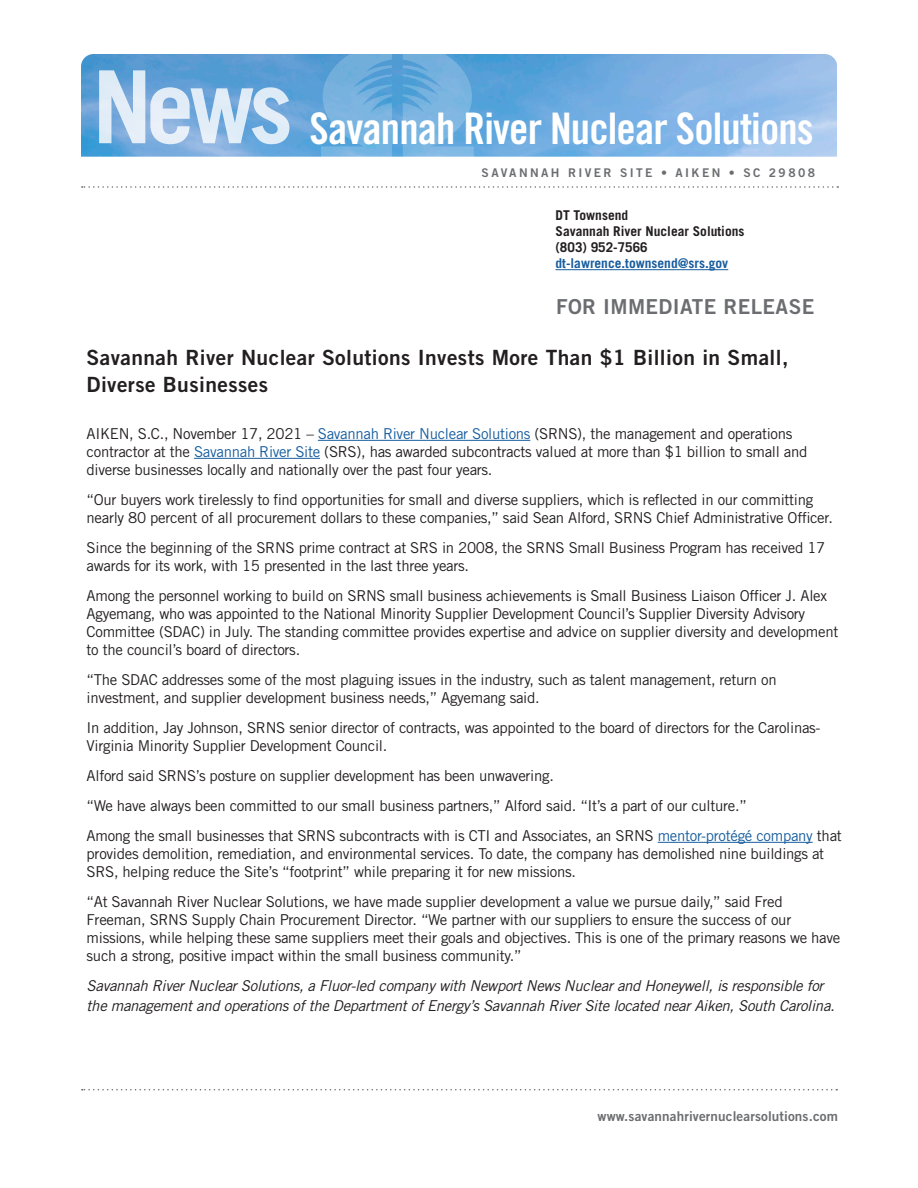
<style>
.page{position:relative;width:918px;height:1188px;background:#fff}
.page>*{position:absolute;margin:0;border:0;box-sizing:border-box;transform-origin:0 0}
.t1{font:43.5px "Trade Gothic LT Std Bd Cn 20";letter-spacing:-.02em;color:#fff}
._01_Headline_01{font:21px/27px "Trade Gothic LT Std Bd 2";letter-spacing:.02em;color:#231f20}
.t2{font:20.7px "Trade Gothic LT Std Bd 2";letter-spacing:.02em;color:#6c6d70}
._03_Body{font:15px/18px "Trade Gothic LT Std";letter-spacing:-.02em;color:#231f20}
._03_Body-2{font:italic 15px/19.8px "Trade Gothic LT Std";letter-spacing:-.02em;color:#231f20}
._07_Media_Contact{font:700 13.5px "Trade Gothic LT Std";color:#231f20}
.t3{font:13.5px "Trade Gothic LT Std Bd 2";letter-spacing:.01em;color:#6c6d70}
._07_Media_Contact-2{font:700 13.5px "Trade Gothic LT Std";color:#175d9e}
.t4{font:12px "Trade Gothic LT Std Bd 2";letter-spacing:.2em;color:#6c6d70}
.s1{color:#175d9e}
</style>
<div class="page">
<img style="left:81px;top:54px;width:756px;height:103px">
<svg style="left:321px;top:54px;width:71px;height:103px;background:#6daddc"></svg>
<svg style="left:403px;top:54px;width:71px;height:103px;background:#70afde"></svg>
<svg style="left:99px;top:70px;width:190px;height:74px;background:#a6c8e8"></svg>
<svg style="left:82px;top:1089px;width:755px;height:1px"></svg>
<svg style="left:82px;top:186px;width:756px;height:2px"></svg>
<hr style="left:318px;top:440px;width:212px;height:1px;background:#175d9e">
<hr style="left:194px;top:458px;width:126px;height:1px;background:#175d9e">
<hr style="left:658px;top:842px;width:155px;height:1px;background:#175d9e">
<hr style="left:555px;top:269px;width:173px;height:1px;background:#175d9e">
<h1 class="t1" style="left:310px;top:102px;width:506px">Savannah River Nuclear Solutions</h1>
<p class="t4" style="left:482px;top:165px;width:335px">SAVANNAH RIVER SITE • AIKEN • SC 29808</p>
<p class="_07_Media_Contact" style="left:555px;top:207px;width:74px">DT Townsend</p>
<p class="_07_Media_Contact" style="left:555px;top:223px;width:191px">Savannah River Nuclear Solutions</p>
<p class="_07_Media_Contact" style="left:555px;top:239px;width:94px">(803) 952-7566</p>
<p class="_07_Media_Contact-2" style="left:555px;top:255px;width:174px">dt-lawrence.townsend@srs.gov</p>
<p class="t2" style="left:556px;top:294px;width:260px">FOR IMMEDIATE RELEASE</p>
<p class="_01_Headline_01" style="left:87px;top:344px;width:703px">Savannah River Nuclear Solutions Invests More Than $1 Billion in Small,<br>Diverse Businesses</p>
<p class="_03_Body" style="left:87px;top:424px;width:722px">AIKEN, S.C., November 17, 2021 – <span class="s1">Savannah River Nuclear Solutions</span> (SRNS), the management and operations contractor at the <span class="s1">Savannah River Site</span> (SRS), has awarded subcontracts valued at more than $1 billion to small and diverse businesses locally and nationally over the past four years.</p>
<p class="_03_Body" style="left:87px;top:490px;width:748px">“Our buyers work tirelessly to find opportunities for small and diverse suppliers, which is reflected in our committing nearly 80 percent of all procurement dollars to these companies,” said Sean Alford, SRNS Chief Administrative Officer.</p>
<p class="_03_Body" style="left:87px;top:538px;width:740px">Since the beginning of the SRNS prime contract at SRS in 2008, the SRNS Small Business Program has received 17 awards for its work, with 15 presented in the last three years.</p>
<p class="_03_Body" style="left:87px;top:586px;width:753px">Among the personnel working to build on SRNS small business achievements is Small Business Liaison Officer J. Alex Agyemang, who was appointed to the National Minority Supplier Development Council’s Supplier Diversity Advisory Committee (SDAC) in July. The standing committee provides expertise and advice on supplier diversity and development to the council’s board of directors.</p>
<p class="_03_Body" style="left:87px;top:670px;width:692px">“The SDAC addresses some of the most plaguing issues in the industry, such as talent management, return on investment, and supplier development business needs,” Agyemang said.</p>
<p class="_03_Body" style="left:87px;top:718px;width:735px">In addition, Jay Johnson, SRNS senior director of contracts, was appointed to the board of directors for the Carolinas-<br>Virginia Minority Supplier Development Council.</p>
<p class="_03_Body" style="left:87px;top:766px;width:469px">Alford said SRNS’s posture on supplier development has been unwavering.</p>
<p class="_03_Body" style="left:87px;top:796px;width:662px">“We have always been committed to our small business partners,” Alford said. “It’s a part of our culture.”</p>
<p class="_03_Body" style="left:87px;top:826px;width:757px">Among the small businesses that SRNS subcontracts with is CTI and Associates, an SRNS <span class="s1">mentor-protégé company</span> that provides demolition, remediation, and environmental services. To date, the company has demolished nine buildings at<br>SRS, helping reduce the Site’s “footprint” while preparing it for new missions.</p>
<p class="_03_Body" style="left:87px;top:892px;width:755px">“At Savannah River Nuclear Solutions, we have made supplier development a value we pursue daily,” said Fred Freeman, SRNS Supply Chain Procurement Director. “We partner with our suppliers to ensure the success of our missions, while helping these same suppliers meet their goals and objectives. This is one of the primary reasons we have such a strong, positive impact within the small business community.”</p>
<p class="_03_Body-2" style="left:87px;top:976px;width:750px">Savannah River Nuclear Solutions, a Fluor-led company with Newport News Nuclear and Honeywell, is responsible for the management and operations of the Department of Energy’s Savannah River Site located near Aiken, South Carolina.</p>
<p class="t3" style="left:598px;top:1107px;width:242px">www.savannahrivernuclearsolutions.com</p>
</div>
